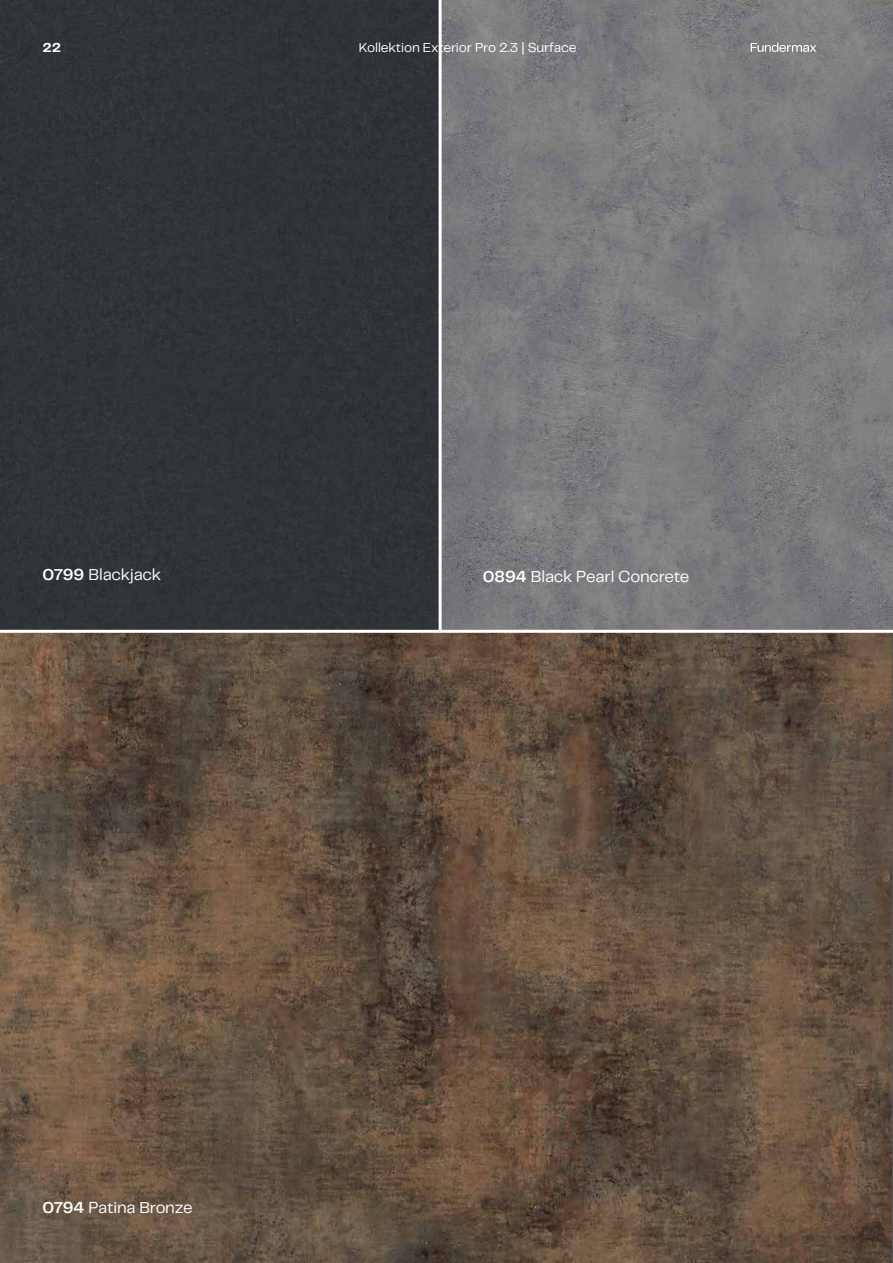
<style>
.page{position:relative;width:893px;height:1263px;background:#fff}
.page>*{position:absolute;margin:0;border:0;box-sizing:border-box;transform-origin:0 0}
.t1{font:16.5px "Telegraf";letter-spacing:-.01em;color:#fff}
.t2{font:13.5px "Telegraf";letter-spacing:-.015em;color:#fff}
.t3{font:700 13.5px "Telegraf";color:#fff}
.s1{font-weight:600}
</style>
<div class="page">
<img style="left:0;top:0;width:893px;height:1263px">
<hr style="left:439px;top:0;width:3px;height:631px;background:#fff">
<hr style="left:0;top:630px;width:893px;height:3px;background:#fff">
<svg style="left:751px;top:43px;width:65px;height:9px"></svg>
<p class="t3" style="left:43px;top:38px;width:20px">22</p>
<p class="t2" style="left:359px;top:38px;width:219px">Kollektion Exterior Pro 2.3 | Surface</p>
<p class="t1" style="left:43px;top:564px;width:120px"><span class="s1">0799</span> Blackjack</p>
<p class="t1" style="left:483px;top:565px;width:208px"><span class="s1">0894</span> Black Pearl Concrete</p>
<p class="t1" style="left:43px;top:1197px;width:151px"><span class="s1">0794</span> Patina Bronze</p>
</div>
